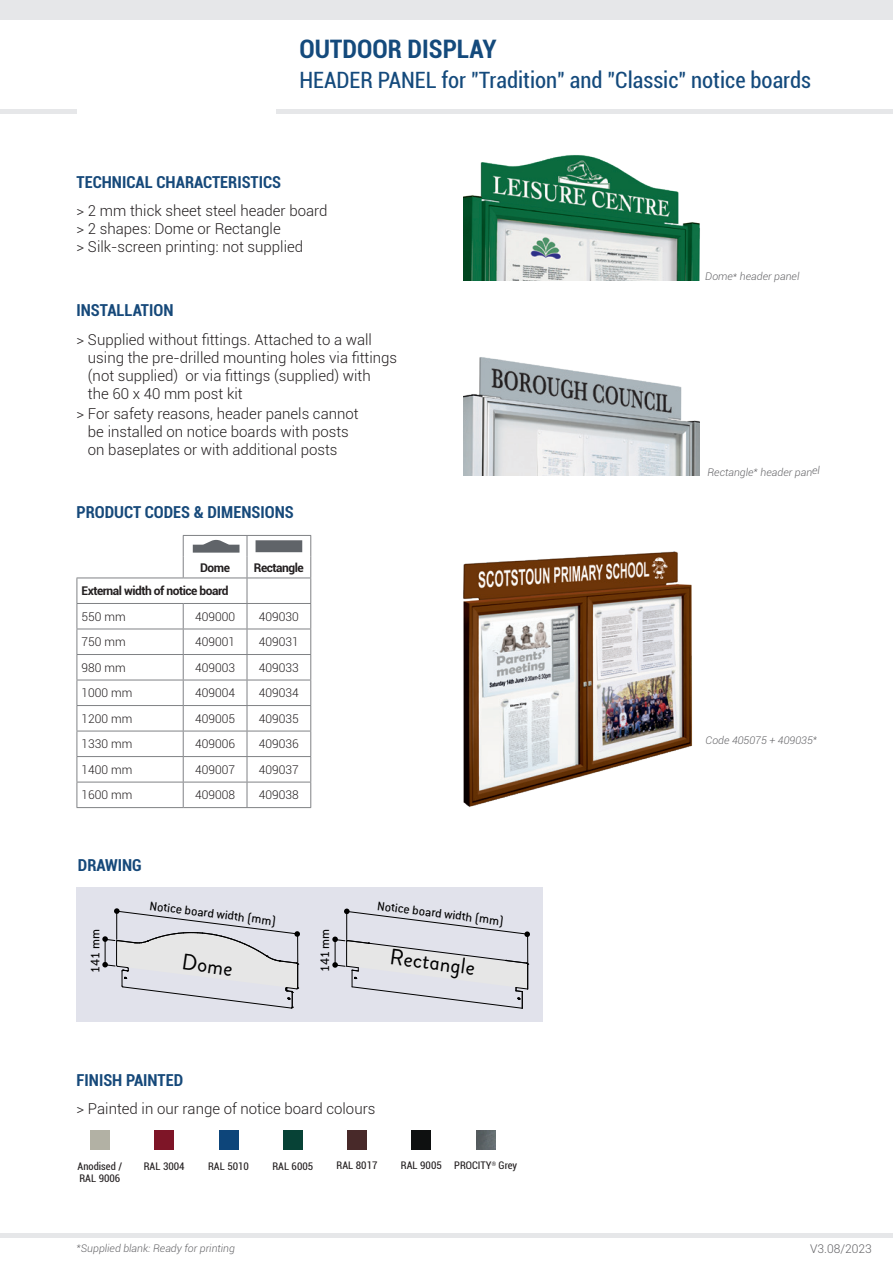
<style>
.page{position:relative;width:893px;height:1263px;background:#fff}
.page>*{position:absolute;margin:0;border:0;box-sizing:border-box;transform-origin:0 0}
.t1{font:700 condensed 25.5px "Roboto";color:#144a7c}
.t2{font:condensed 22.5px "Roboto";color:#144a7c}
.t3{font:italic 22.5px "Brandon Grotesque";color:#000}
.t4{font:italic 22.5px "Brandon Grotesque";color:#000;scale:1.04 1}
.t5{font:700 condensed 16.5px "Roboto";color:#16497a}
.textes_à_puce{font:300 15px/18px "Roboto";color:#231f20}
.t6{font:13.65px "Conduit ITC Pro";color:#000}
.txt_tableau{font:300 12px "Roboto";color:#231f20}
._2011-Tab_LIGHT_dési{font:300 12px "Roboto";color:#231f20}
.texte_tableau{font:700 12px "Roboto";letter-spacing:-.04em;color:#231f20}
.t7{font:300 12px "Roboto";color:#636366}
.t8{font:italic 300 10.5px "Roboto";color:#636366}
.t9{font:condensed 10.5px "Roboto";color:#231f20}
</style>
<div class="page">
<div style="left:0;top:0;width:893px;height:19px;background:#e6e7e9"></div>
<hr style="left:0;top:110px;width:77px;height:4px;background:#e6e7e9">
<hr style="left:276px;top:110px;width:617px;height:4px;background:#e6e7e9">
<hr style="left:0;top:1233px;width:893px;height:4px;background:#e6e7e9">
<hr style="left:183px;top:535px;width:64px;height:1px;background:#808285">
<hr style="left:247px;top:535px;width:64px;height:1px;background:#808285">
<svg style="left:183px;top:536px;width:1px;height:42px"></svg>
<hr style="left:77px;top:629px;width:106px;height:1px;background:#808285">
<hr style="left:183px;top:629px;width:64px;height:1px;background:#808285">
<hr style="left:247px;top:629px;width:64px;height:1px;background:#808285">
<hr style="left:77px;top:654px;width:106px;height:1px;background:#808285">
<hr style="left:183px;top:654px;width:64px;height:1px;background:#808285">
<hr style="left:247px;top:654px;width:64px;height:1px;background:#808285">
<hr style="left:77px;top:680px;width:106px;height:1px;background:#808285">
<hr style="left:183px;top:680px;width:64px;height:1px;background:#808285">
<hr style="left:247px;top:680px;width:64px;height:1px;background:#808285">
<hr style="left:77px;top:705px;width:106px;height:1px;background:#808285">
<hr style="left:183px;top:705px;width:64px;height:1px;background:#808285">
<hr style="left:247px;top:705px;width:64px;height:1px;background:#808285">
<hr style="left:77px;top:731px;width:106px;height:1px;background:#808285">
<hr style="left:183px;top:731px;width:64px;height:1px;background:#808285">
<hr style="left:247px;top:731px;width:64px;height:1px;background:#808285">
<hr style="left:77px;top:756px;width:106px;height:1px;background:#808285">
<hr style="left:183px;top:756px;width:64px;height:1px;background:#808285">
<hr style="left:247px;top:756px;width:64px;height:1px;background:#808285">
<hr style="left:77px;top:782px;width:106px;height:1px;background:#808285">
<hr style="left:183px;top:782px;width:64px;height:1px;background:#808285">
<svg style="left:183px;top:604px;width:1px;height:203px"></svg>
<hr style="left:247px;top:782px;width:64px;height:1px;background:#808285">
<svg style="left:247px;top:536px;width:1px;height:271px"></svg>
<svg style="left:310px;top:536px;width:1px;height:271px"></svg>
<hr style="left:77px;top:807px;width:106px;height:1px;background:#808285">
<hr style="left:183px;top:807px;width:64px;height:1px;background:#808285">
<hr style="left:247px;top:807px;width:64px;height:1px;background:#808285">
<hr style="left:77px;top:578px;width:106px;height:1px;background:#808285">
<hr style="left:183px;top:578px;width:64px;height:1px;background:#808285">
<hr style="left:247px;top:578px;width:64px;height:1px;background:#808285">
<hr style="left:77px;top:603px;width:106px;height:1px;background:#808285">
<hr style="left:183px;top:603px;width:64px;height:1px;background:#808285">
<hr style="left:247px;top:603px;width:64px;height:1px;background:#808285">
<svg style="left:77px;top:578px;width:1px;height:229px"></svg>
<svg style="left:193px;top:540px;width:46px;height:13px"></svg>
<svg style="left:256px;top:540px;width:46px;height:12px"></svg>
<div style="left:155px;top:1130px;width:19px;height:20px;background:#7e1527"></div>
<div style="left:219px;top:1130px;width:19px;height:20px;background:#0d457a"></div>
<div style="left:412px;top:1130px;width:19px;height:19px;background:#0e1010"></div>
<div style="left:283px;top:1130px;width:19px;height:20px;background:#074236"></div>
<div style="left:348px;top:1130px;width:19px;height:20px;background:#482929"></div>
<div style="left:90px;top:1130px;width:19px;height:20px;background:#b2b1a4"></div>
<img style="left:476px;top:1130px;width:19px;height:19px">
<div style="left:77px;top:887px;width:466px;height:135px;background:#e1e2eb"></div>
<svg style="left:332px;top:908px;width:198px;height:101px"></svg>
<svg style="left:102px;top:908px;width:198px;height:101px"></svg>
<img style="left:463px;top:155px;width:237px;height:126px">
<img style="left:463px;top:357px;width:236px;height:119px">
<img style="left:463px;top:551px;width:229px;height:256px">
<h1 class="t1" style="left:299px;top:31px;width:199px">OUTDOOR DISPLAY</h1>
<p class="t2" style="left:299px;top:65px;width:513px">HEADER PANEL for "Tradition" and "Classic" notice boards</p>
<p class="t5" style="left:77px;top:170px;width:206px">TECHNICAL CHARACTERISTICS</p>
<p class="textes_à_puce" style="left:77px;top:201px;width:253px">&gt; 2 mm thick sheet steel header board &gt; 2 shapes: Dome or Rectangle<br>&gt; Silk-screen printing: not supplied</p>
<p class="t5" style="left:77px;top:299px;width:98px">INSTALLATION</p>
<p class="textes_à_puce" style="left:88px;top:330px;width:311px;text-indent:-11px">&gt; Supplied without fittings. Attached to a wall using the pre-drilled mounting holes via fittings (not supplied) or via fittings (supplied) with<br>the 60 x 40 mm post kit</p>
<p class="textes_à_puce" style="left:88px;top:404px;width:272px;text-indent:-11px">&gt; For safety reasons, header panels cannot be installed on notice boards with posts on baseplates or with additional posts</p>
<p class="t5" style="left:77px;top:501px;width:219px">PRODUCT CODES &amp; DIMENSIONS</p>
<p class="texte_tableau" style="left:200px;top:559px;width:31px">Dome</p>
<p class="texte_tableau" style="left:254px;top:559px;width:51px">Rectangle</p>
<p class="texte_tableau" style="left:82px;top:582px;width:148px">External width of notice board</p>
<p class="_2011-Tab_LIGHT_dési" style="left:82px;top:608px;width:46px">550 mm</p>
<p class="txt_tableau" style="left:195px;top:608px;width:41px">409000</p>
<p class="txt_tableau" style="left:259px;top:608px;width:41px">409030</p>
<p class="_2011-Tab_LIGHT_dési" style="left:82px;top:634px;width:46px">750 mm</p>
<p class="txt_tableau" style="left:195px;top:634px;width:41px">409001</p>
<p class="txt_tableau" style="left:259px;top:634px;width:41px">409031</p>
<p class="_2011-Tab_LIGHT_dési" style="left:82px;top:659px;width:46px">980 mm</p>
<p class="txt_tableau" style="left:195px;top:659px;width:41px">409003</p>
<p class="txt_tableau" style="left:259px;top:659px;width:41px">409033</p>
<p class="_2011-Tab_LIGHT_dési" style="left:82px;top:685px;width:52px">1000 mm</p>
<p class="txt_tableau" style="left:195px;top:685px;width:41px">409004</p>
<p class="txt_tableau" style="left:259px;top:685px;width:41px">409034</p>
<p class="_2011-Tab_LIGHT_dési" style="left:82px;top:710px;width:52px">1200 mm</p>
<p class="txt_tableau" style="left:195px;top:710px;width:41px">409005</p>
<p class="txt_tableau" style="left:259px;top:710px;width:41px">409035</p>
<p class="_2011-Tab_LIGHT_dési" style="left:82px;top:736px;width:52px">1330 mm</p>
<p class="txt_tableau" style="left:195px;top:736px;width:41px">409006</p>
<p class="txt_tableau" style="left:259px;top:736px;width:41px">409036</p>
<p class="_2011-Tab_LIGHT_dési" style="left:82px;top:761px;width:52px">1400 mm</p>
<p class="txt_tableau" style="left:195px;top:761px;width:41px">409007</p>
<p class="txt_tableau" style="left:259px;top:761px;width:41px">409037</p>
<p class="_2011-Tab_LIGHT_dési" style="left:82px;top:787px;width:52px">1600 mm</p>
<p class="txt_tableau" style="left:195px;top:787px;width:41px">409008</p>
<p class="txt_tableau" style="left:259px;top:787px;width:41px">409038</p>
<p class="t5" style="left:78px;top:853px;width:65px">DRAWING</p>
<p class="t6" style="left:140px;top:899px;width:134px;rotate:7deg">Largeur de la vitrine (mm)</p>
<p class="t6" style="left:378px;top:898px;width:129px;rotate:7deg">Notic board width (m )</p>
<p class="t3" style="left:185px;top:946px;width:53px;rotate:7deg">Dome</p>
<p class="t6" style="left:151px;top:898px;width:129px;rotate:7deg">Notice board width (mm)</p>
<p class="t6" style="left:383px;top:899px;width:134px;rotate:7deg">Largeur de la vitrine (mm)</p>
<p class="t6" style="left:88px;top:973px;width:45px;rotate:-90deg">141 mm</p>
<p class="t6" style="left:317px;top:969px;width:45px;rotate:-90deg">141 mm</p>
<p class="t6" style="left:317px;top:972px;width:45px;rotate:-90deg">141 mm</p>
<p class="t3" style="left:174px;top:946px;width:73px;rotate:7deg">Océanic</p>
<p class="t4" style="left:392px;top:941px;width:84px;rotate:7deg">Rectangle</p>
<p class="t3" style="left:416px;top:946px;width:73px;rotate:7deg">Océanic</p>
<p class="t5" style="left:77px;top:1068px;width:108px">FINISH PAINTED</p>
<p class="textes_à_puce" style="left:77px;top:1099px;width:300px">&gt; Painted in our range of notice board colours</p>
<p class="t9" style="left:78px;top:1159px;width:46px">Anodised /</p>
<p class="t9" style="left:144px;top:1159px;width:42px">RAL 3004</p>
<p class="t9" style="left:208px;top:1159px;width:42px">RAL 5010</p>
<p class="t9" style="left:272px;top:1159px;width:42px">RAL 6005</p>
<p class="t9" style="left:79px;top:1171px;width:42px">RAL 9006</p>
<p class="t8" style="left:77px;top:1241px;width:160px">*Supplied blank: Ready for printing</p>
<p class="t9" style="left:337px;top:1158px;width:42px">RAL 8017</p>
<p class="t9" style="left:401px;top:1158px;width:42px">RAL 9005</p>
<p class="t9" style="left:454px;top:1158px;width:64px">PROCITY<sup>®</sup> Grey</p>
<p class="t8" style="left:705px;top:269px;width:96px">Dome* header panel</p>
<p class="t8" style="left:707px;top:465px;width:114px">Rectangle* header panel</p>
<p class="t8" style="left:706px;top:733px;width:113px">Code 405075 + 409035*</p>
<p class="t7" style="left:810px;top:1240px;width:63px">V3.08/2023</p>
</div>
